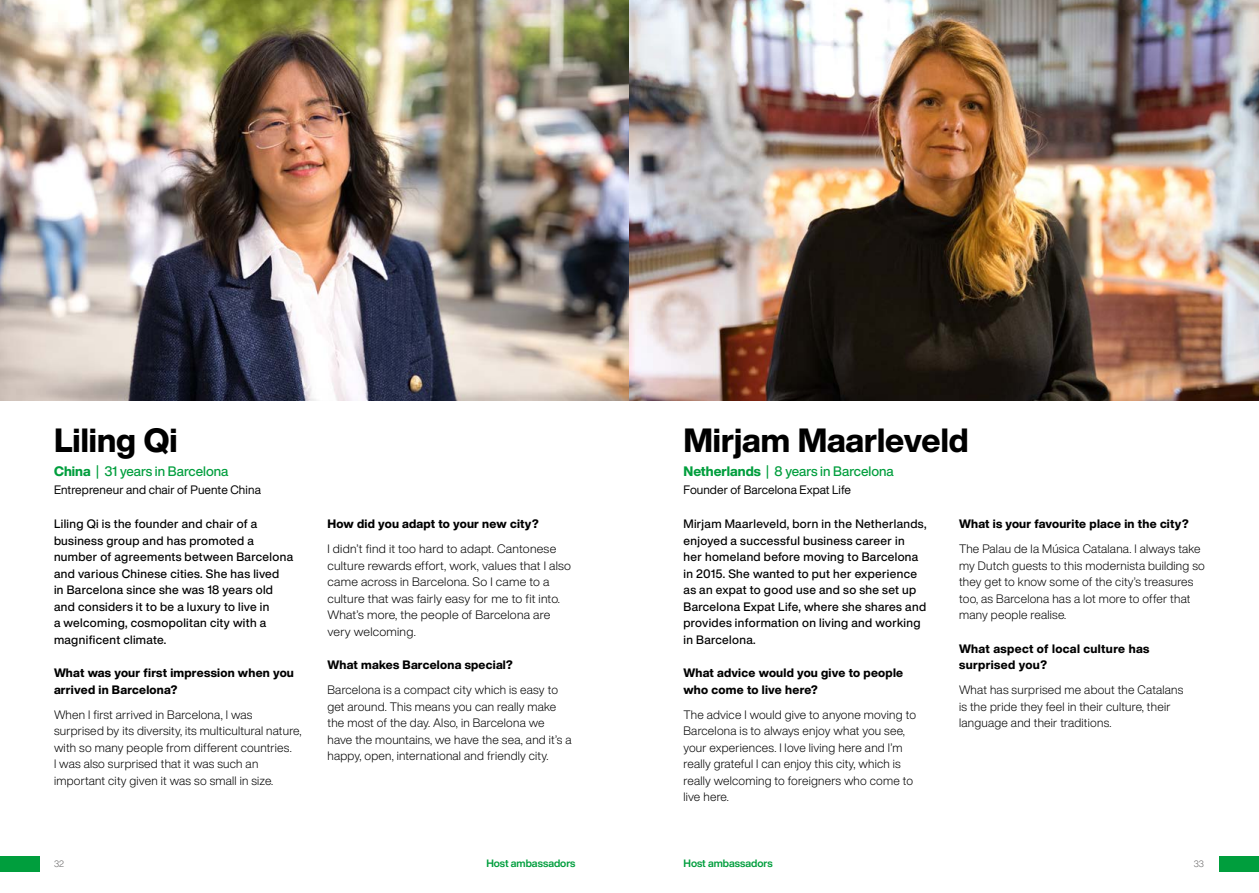
<style>
.page{position:relative;width:1259px;height:893px;background:#fff}
.page>*{position:absolute;margin:0;border:0;box-sizing:border-box;transform-origin:0 0}
.t1{font:800 33px "Helvetica Now Display";color:#000}
.t2{font:500 13.5px "Helvetica Now Display";color:#009e3d}
.t3{font:300 12px/16.5px "Helvetica Now Display";letter-spacing:.02em;color:#000}
.t4{font:500 12px/16.5px "Helvetica Now Display";letter-spacing:.03em;color:#000}
.t5{font:800 12px/16.5px "Helvetica Now Display";letter-spacing:.02em;color:#000}
.t6{font:12px "Helvetica Now Display";letter-spacing:.01em;color:#000}
.t7{font:700 10.5px "Helvetica Now Display";color:#009e3d}
.t8{font:300 9px "Helvetica Now Display";color:#646363}
.s1{font-weight:800}
</style>
<div class="page">
<img style="left:0;top:0;width:1259px;height:401px">
<div style="left:0;top:857px;width:40px;height:15px;background:#009e3d"></div>
<div style="left:1219px;top:857px;width:40px;height:15px;background:#009e3d"></div>
<h1 class="t1" style="left:54px;top:418px;width:125px">Liling Qi</h1>
<p class="t2" style="left:54px;top:461px;width:176px"><span class="s1">China</span> | 31 years in Barcelona</p>
<p class="t6" style="left:54px;top:481px;width:208px">Entrepreneur and chair of Puente China</p>
<p class="t4" style="left:54px;top:515px;width:241px">Liling Qi is the founder and chair of a business group and has promoted a number of agreements between Barcelona and various Chinese cities. She has lived<br>in Barcelona since she was 18 years old and considers it to be a luxury to live in<br>a welcoming, cosmopolitan city with a magnificent climate.</p>
<p class="t5" style="left:54px;top:664px;width:241px">What was your first impression when you arrived in Barcelona?</p>
<p class="t3" style="left:54px;top:706px;width:249px">When I first arrived in Barcelona, I was surprised by its diversity, its multicultural nature, with so many people from different countries.<br>I was also surprised that it was such an important city given it was so small in size.</p>
<p class="t5" style="left:327px;top:515px;width:213px">How did you adapt to your new city?</p>
<p class="t3" style="left:327px;top:540px;width:245px">I didn’t find it too hard to adapt. Cantonese culture rewards effort, work, values that I also came across in Barcelona. So I came to a culture that was fairly easy for me to fit into.<br>What’s more, the people of Barcelona are very welcoming.</p>
<p class="t5" style="left:327px;top:656px;width:187px">What makes Barcelona special?</p>
<p class="t3" style="left:327px;top:681px;width:246px">Barcelona is a compact city which is easy to get around. This means you can really make the most of the day. Also, in Barcelona we have the mountains, we have the sea, and it’s a happy, open, international and friendly city.</p>
<h1 class="t1" style="left:683px;top:418px;width:287px">Mirjam Maarleveld</h1>
<p class="t2" style="left:683px;top:461px;width:212px"><span class="s1">Netherlands</span> | 8 years in Barcelona</p>
<p class="t6" style="left:683px;top:481px;width:169px">Founder of Barcelona Expat Life</p>
<p class="t4" style="left:683px;top:515px;width:244px">Mirjam Maarleveld, born in the Netherlands, enjoyed a successful business career in<br>her homeland before moving to Barcelona in 2015. She wanted to put her experience as an expat to good use and so she set up Barcelona Expat Life, where she shares and provides information on living and working in Barcelona.</p>
<p class="t5" style="left:683px;top:664px;width:221px">What advice would you give to people who come to live here?</p>
<p class="t3" style="left:683px;top:706px;width:234px">The advice I would give to anyone moving to Barcelona is to always enjoy what you see, your experiences. I love living here and I’m really grateful I can enjoy this city, which is really welcoming to foreigners who come to live here.</p>
<p class="t5" style="left:959px;top:515px;width:231px">What is your favourite place in the city?</p>
<p class="t3" style="left:959px;top:540px;width:247px">The Palau de la Música Catalana. I always take my Dutch guests to this modernista building so they get to know some of the city’s treasures too, as Barcelona has a lot more to offer that many people realise.</p>
<p class="t5" style="left:959px;top:640px;width:192px">What aspect of local culture has surprised you?</p>
<p class="t3" style="left:959px;top:681px;width:226px">What has surprised me about the Catalans is the pride they feel in their culture, their language and their traditions.</p>
<p class="t7" style="left:486px;top:856px;width:91px">Host ambassadors</p>
<p class="t7" style="left:683px;top:856px;width:91px">Host ambassadors</p>
<p class="t8" style="left:54px;top:857px;width:11px">32</p>
<p class="t8" style="left:1193px;top:857px;width:12px">33</p>
</div>
